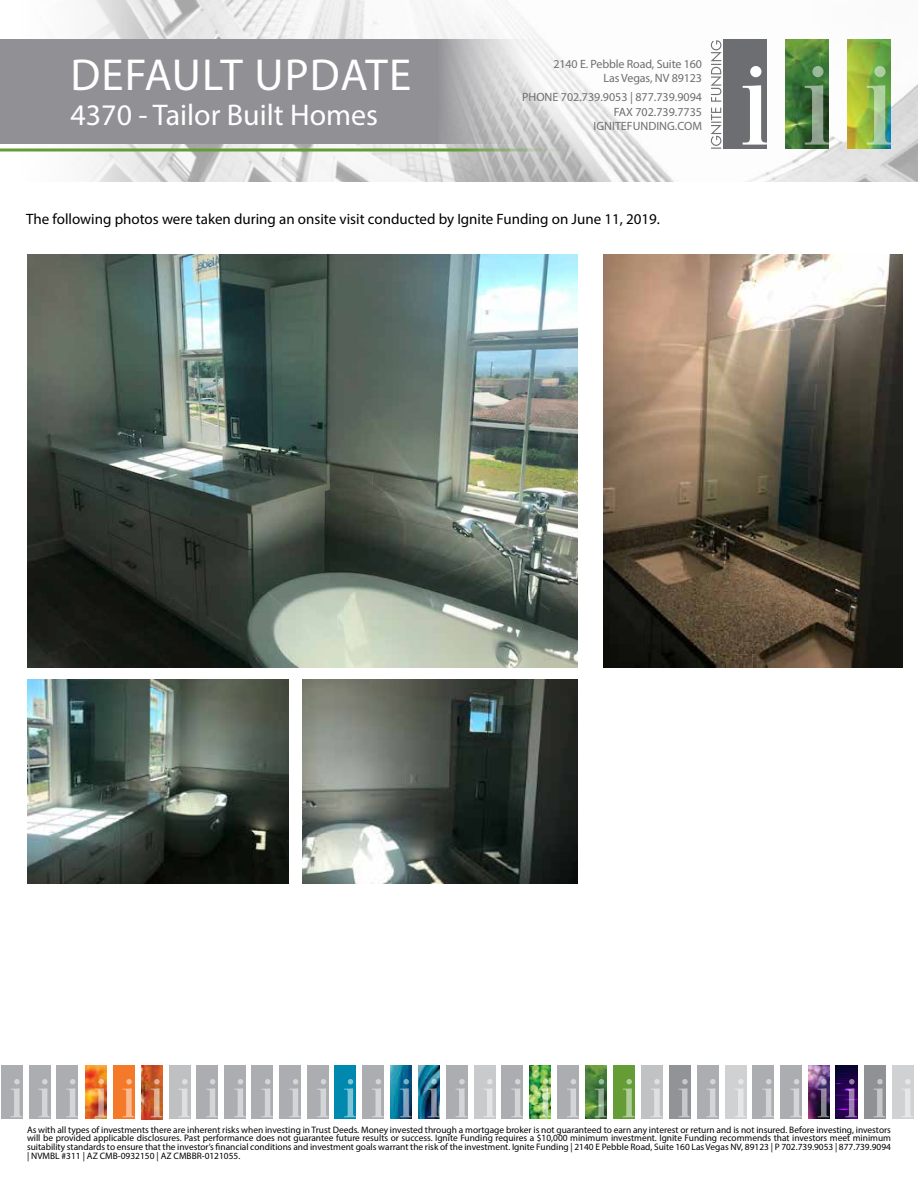
<style>
.page{position:relative;width:918px;height:1188px;background:#fff}
.page>*{position:absolute;margin:0;border:0;box-sizing:border-box;transform-origin:0 0}
.t1{font:45px "Myriad Pro";letter-spacing:.025em;color:#fff}
.t2{font:30px "Myriad Pro";color:#fff}
.t3{font:15px "Myriad Pro";color:#000}
.t4{font:12px/14.4px "Myriad Pro";color:#6d6e71;text-align:right}
.t5{font:9.3px/8.7px "Myriad Pro";color:#000;text-align:justify}
</style>
<div class="page">
<img style="left:85px;top:0;width:833px;height:182px">
<div style="left:723px;top:39px;width:44px;height:109px;background:#6d6e71"></div>
<svg style="left:743px;top:66px;width:24px;height:79px"></svg>
<svg style="left:711px;top:40px;width:11px;height:109px"></svg>
<img style="left:785px;top:39px;width:44px;height:109px">
<svg style="left:805px;top:66px;width:24px;height:79px;background:#597e57"></svg>
<img style="left:847px;top:39px;width:44px;height:109px">
<svg style="left:867px;top:66px;width:24px;height:79px;background:#84b672"></svg>
<svg style="left:0;top:39px;width:545px;height:105px;background:#9b9b9f"></svg>
<svg style="left:0;top:148px;width:590px;height:4px;background:#8db26f"></svg>
<img style="left:808px;top:1066px;width:21px;height:53px">
<svg style="left:818px;top:1079px;width:11px;height:38px"></svg>
<svg style="left:836px;top:1066px;width:22px;height:53px"></svg>
<img style="left:85px;top:1066px;width:22px;height:53px">
<svg style="left:95px;top:1079px;width:12px;height:38px"></svg>
<div style="left:197px;top:1066px;width:21px;height:53px;background:#abadb0"></div>
<svg style="left:206px;top:1079px;width:12px;height:38px"></svg>
<div style="left:225px;top:1066px;width:21px;height:53px;background:#abadb0"></div>
<svg style="left:234px;top:1079px;width:12px;height:38px"></svg>
<div style="left:1px;top:1066px;width:21px;height:53px;background:#abadb0"></div>
<svg style="left:11px;top:1079px;width:11px;height:38px"></svg>
<div style="left:252px;top:1066px;width:21px;height:53px;background:#abadb0"></div>
<svg style="left:261px;top:1079px;width:12px;height:38px"></svg>
<div style="left:29px;top:1066px;width:21px;height:53px;background:#abadb0"></div>
<svg style="left:38px;top:1079px;width:12px;height:38px"></svg>
<div style="left:280px;top:1066px;width:21px;height:53px;background:#abadb0"></div>
<svg style="left:289px;top:1079px;width:12px;height:38px"></svg>
<div style="left:57px;top:1066px;width:21px;height:53px;background:#abadb0"></div>
<svg style="left:66px;top:1079px;width:12px;height:38px"></svg>
<div style="left:308px;top:1066px;width:21px;height:53px;background:#abadb0"></div>
<svg style="left:317px;top:1079px;width:12px;height:38px"></svg>
<div style="left:113px;top:1066px;width:21px;height:53px;background:#f47929"></div>
<svg style="left:123px;top:1079px;width:11px;height:38px"></svg>
<img style="left:141px;top:1066px;width:21px;height:53px">
<svg style="left:150px;top:1079px;width:12px;height:38px"></svg>
<div style="left:169px;top:1066px;width:21px;height:53px;background:#bec0c2"></div>
<svg style="left:178px;top:1079px;width:12px;height:38px"></svg>
<div style="left:335px;top:1066px;width:21px;height:53px;background:#0089ae"></div>
<svg style="left:344px;top:1079px;width:12px;height:38px"></svg>
<div style="left:363px;top:1066px;width:21px;height:53px;background:#abadb0"></div>
<svg style="left:372px;top:1079px;width:12px;height:38px"></svg>
<img style="left:390px;top:1066px;width:22px;height:53px">
<svg style="left:400px;top:1079px;width:12px;height:38px"></svg>
<img style="left:418px;top:1066px;width:21px;height:53px">
<svg style="left:428px;top:1079px;width:11px;height:38px"></svg>
<div style="left:446px;top:1066px;width:21px;height:53px;background:#abadb0"></div>
<svg style="left:456px;top:1079px;width:11px;height:38px"></svg>
<div style="left:474px;top:1066px;width:21px;height:53px;background:#c9cacc"></div>
<svg style="left:483px;top:1079px;width:12px;height:38px"></svg>
<div style="left:502px;top:1066px;width:21px;height:53px;background:#abadb0"></div>
<svg style="left:511px;top:1079px;width:12px;height:38px"></svg>
<img style="left:530px;top:1066px;width:21px;height:53px">
<svg style="left:539px;top:1079px;width:12px;height:38px"></svg>
<div style="left:558px;top:1066px;width:21px;height:53px;background:#abadb0"></div>
<svg style="left:567px;top:1079px;width:12px;height:38px"></svg>
<img style="left:585px;top:1066px;width:22px;height:53px">
<svg style="left:595px;top:1079px;width:12px;height:38px"></svg>
<div style="left:613px;top:1066px;width:22px;height:53px;background:#649d35"></div>
<svg style="left:623px;top:1079px;width:12px;height:38px"></svg>
<div style="left:641px;top:1066px;width:21px;height:53px;background:#c0c2c4"></div>
<svg style="left:651px;top:1079px;width:11px;height:38px"></svg>
<div style="left:669px;top:1066px;width:21px;height:53px;background:#919396"></div>
<svg style="left:678px;top:1079px;width:12px;height:38px"></svg>
<div style="left:697px;top:1066px;width:21px;height:53px;background:#abadb0"></div>
<svg style="left:706px;top:1079px;width:12px;height:38px"></svg>
<div style="left:725px;top:1066px;width:21px;height:53px;background:#cfd1d2"></div>
<svg style="left:735px;top:1079px;width:11px;height:38px"></svg>
<div style="left:753px;top:1066px;width:21px;height:53px;background:#abadb0"></div>
<svg style="left:762px;top:1079px;width:12px;height:38px"></svg>
<div style="left:781px;top:1066px;width:21px;height:53px;background:#abadb0"></div>
<svg style="left:790px;top:1079px;width:12px;height:38px"></svg>
<div style="left:864px;top:1066px;width:21px;height:53px;background:#8f9194"></div>
<svg style="left:874px;top:1079px;width:11px;height:38px"></svg>
<div style="left:892px;top:1066px;width:21px;height:53px;background:#cfd1d2"></div>
<svg style="left:902px;top:1079px;width:11px;height:38px"></svg>
<img style="left:27px;top:679px;width:261px;height:205px">
<img style="left:302px;top:679px;width:275px;height:205px">
<img style="left:27px;top:255px;width:550px;height:412px">
<img style="left:604px;top:255px;width:298px;height:412px">
<h1 class="t1" style="left:70px;top:47px;width:342px">DEFAULT UPDATE</h1>
<p class="t4" style="left:553px;top:56px;width:150px">2140 E. Pebble Road, Suite 160<br>Las Vegas, NV 89123</p>
<p class="t4" style="left:522px;top:90px;width:181px">PHONE 702.739.9053 | 877.739.9094<br>FAX 702.739.7735<br>IGNITEFUNDING.COM</p>
<h2 class="t2" style="left:70px;top:96px;width:309px">4370 - Tailor Built Homes</h2>
<h3 class="t3" style="left:26px;top:210px;width:635px">The following photos were taken during an onsite visit conducted by Ignite Funding on June 11, 2019.</h3>
<p class="t5" style="left:27px;top:1125px;width:866px">As with all types of investments there are inherent risks when investing in Trust Deeds. Money invested through a mortgage broker is not guaranteed to earn any interest or return and is not insured. Before investing, investors will be provided applicable disclosures. Past performance does not guarantee future results or success. Ignite Funding requires a $10,000 minimum investment. Ignite Funding recommends that investors meet minimum suitability standards to ensure that the investor’s financial conditions and investment goals warrant the risk of the investment. Ignite Funding | 2140 E Pebble Road, Suite 160 Las Vegas NV, 89123 | P 702.739.9053 | 877.739.9094 | NVMBL #311 | AZ CMB-0932150 | AZ CMBBR-0121055.</p>
</div>
